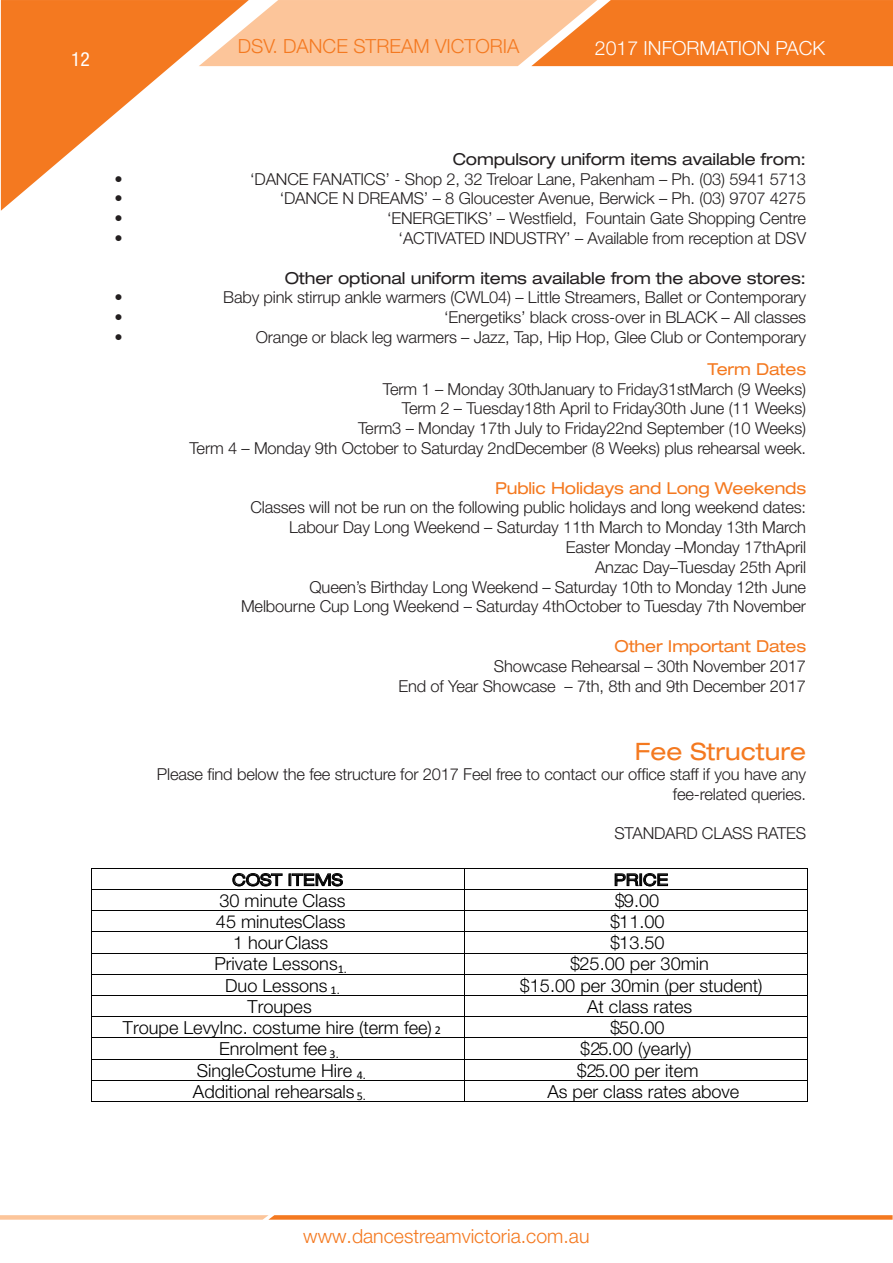
<style>
.page{position:relative;width:893px;height:1263px;background:#fff}
.page>*{position:absolute;margin:0;border:0;box-sizing:border-box;transform-origin:0 0}
.t1{font:expanded 24px "Helvetica Neue LT Pro";color:#f47920}
.t2{font:300 19.5px "Helvetica Neue LT Pro";color:#f47920}
.t3{font:300 19.5px "Helvetica Neue LT Pro";color:#fff}
.t4{font:condensed 19.5px "Helvetica Neue LT Pro";color:#fff}
.t5{font:300 18px "Helvetica Neue LT Pro";color:#010101}
.t6{font:300 16.5px/19.8px "Helvetica Neue LT Pro";letter-spacing:-.01em;color:#231f20;text-align:right}
.t7{font:expanded 16.5px "Helvetica Neue LT Pro";letter-spacing:-.01em;color:#231f20}
.t8{font:expanded 16.5px "Helvetica Neue LT Pro";letter-spacing:-.01em;color:#f47920}
.t9{font:expanded 16.5px "Helvetica Neue LT Pro";color:#010101}
.s1{font-family:"Calibri";font-weight:400;font-size:12px}
</style>
<div class="page">
<svg style="left:232px;top:873px;width:51px;height:13px"></svg>
<svg style="left:289px;top:873px;width:54px;height:13px"></svg>
<svg style="left:615px;top:873px;width:53px;height:13px"></svg>
<hr style="left:92px;top:868px;width:372px;height:1px;background:#010101">
<hr style="left:464px;top:868px;width:343px;height:1px;background:#010101">
<hr style="left:92px;top:889px;width:372px;height:1px;background:#010101">
<hr style="left:464px;top:889px;width:343px;height:1px;background:#010101">
<hr style="left:92px;top:910px;width:372px;height:1px;background:#010101">
<hr style="left:464px;top:910px;width:343px;height:1px;background:#010101">
<hr style="left:92px;top:931px;width:372px;height:1px;background:#010101">
<hr style="left:464px;top:931px;width:343px;height:1px;background:#010101">
<hr style="left:92px;top:953px;width:372px;height:1px;background:#010101">
<hr style="left:464px;top:953px;width:343px;height:1px;background:#010101">
<hr style="left:92px;top:974px;width:372px;height:1px;background:#010101">
<hr style="left:464px;top:974px;width:343px;height:1px;background:#010101">
<hr style="left:92px;top:995px;width:372px;height:1px;background:#010101">
<hr style="left:464px;top:995px;width:343px;height:1px;background:#010101">
<hr style="left:92px;top:1016px;width:372px;height:1px;background:#010101">
<hr style="left:464px;top:1016px;width:343px;height:1px;background:#010101">
<hr style="left:92px;top:1037px;width:372px;height:1px;background:#010101">
<hr style="left:464px;top:1037px;width:343px;height:1px;background:#010101">
<hr style="left:92px;top:1059px;width:372px;height:1px;background:#010101">
<hr style="left:464px;top:1059px;width:343px;height:1px;background:#010101">
<hr style="left:92px;top:1080px;width:372px;height:1px;background:#010101">
<hr style="left:464px;top:1080px;width:343px;height:1px;background:#010101">
<svg style="left:91px;top:868px;width:1px;height:234px"></svg>
<hr style="left:92px;top:1101px;width:372px;height:1px;background:#010101">
<svg style="left:464px;top:869px;width:1px;height:233px"></svg>
<hr style="left:465px;top:1101px;width:342px;height:1px;background:#010101">
<svg style="left:807px;top:868px;width:1px;height:234px"></svg>
<svg style="left:249px;top:0;width:644px;height:66px;background:#f8a060"></svg>
<svg style="left:1px;top:0;width:248px;height:211px"></svg>
<svg style="left:0;top:1215px;width:893px;height:5px;background:#f79b58"></svg>
<p class="t4" style="left:71px;top:48px;width:20px">12</p>
<p class="t2" style="left:238px;top:34px;width:283px">DSV. DANCE STREAM VICTORIA</p>
<p class="t3" style="left:595px;top:36px;width:232px">2017 INFORMATION PACK</p>
<p class="t7" style="left:453px;top:149px;width:355px">Compulsory uniform items available from:</p>
<p class="t6" style="left:114px;top:168px;width:10px">•</p>
<p class="t6" style="left:250px;top:168px;width:557px">‘DANCE FANATICS’ - Shop 2, 32 Treloar Lane, Pakenham – Ph. (03) 5941 5713</p>
<p class="t6" style="left:114px;top:188px;width:10px">•</p>
<p class="t6" style="left:280px;top:188px;width:528px">‘DANCE N DREAMS’ – 8 Gloucester Avenue, Berwick – Ph. (03) 9707 4275</p>
<p class="t6" style="left:114px;top:208px;width:10px">•</p>
<p class="t6" style="left:387px;top:208px;width:421px">‘ENERGETIKS’ – Westfield, Fountain Gate Shopping Centre</p>
<p class="t6" style="left:114px;top:228px;width:10px">•</p>
<p class="t6" style="left:399px;top:228px;width:409px">‘ACTIVATED INDUSTRY’ – Available from reception at DSV</p>
<p class="t7" style="left:285px;top:268px;width:523px">Other optional uniform items available from the above stores:</p>
<p class="t6" style="left:114px;top:287px;width:10px">•</p>
<p class="t6" style="left:223px;top:287px;width:584px">Baby pink stirrup ankle warmers (CWL04) – Little Streamers, Ballet or Contemporary</p>
<p class="t6" style="left:114px;top:307px;width:10px">•</p>
<p class="t6" style="left:444px;top:307px;width:364px">‘Energetiks’ black cross-over in BLACK – All classes</p>
<p class="t6" style="left:114px;top:327px;width:10px">•</p>
<p class="t6" style="left:256px;top:327px;width:552px">Orange or black leg warmers – Jazz, Tap, Hip Hop, Glee Club or Contemporary</p>
<p class="t8" style="left:707px;top:359px;width:100px">Term Dates</p>
<p class="t6" style="left:189px;top:378px;width:618px">Term 1 – Monday 30thJanuary to Friday31stMarch (9 Weeks)<br>Term 2 – Tuesday18th April to Friday30th June (11 Weeks)<br>Term3 – Monday 17th July to Friday22nd September (10 Weeks)<br>Term 4 – Monday 9th October to Saturday 2ndDecember (8 Weeks) plus rehearsal week.</p>
<p class="t8" style="left:495px;top:478px;width:313px">Public Holidays and Long Weekends</p>
<p class="t6" style="left:241px;top:497px;width:567px">Classes will not be run on the following public holidays and long weekend dates:<br>Labour Day Long Weekend – Saturday 11th March to Monday 13th March Easter Monday –Monday 17thApril<br>Anzac Day–Tuesday 25th April<br>Queen’s Birthday Long Weekend – Saturday 10th to Monday 12th June Melbourne Cup Long Weekend – Saturday 4thOctober to Tuesday 7th November</p>
<p class="t8" style="left:614px;top:636px;width:193px">Other Important Dates</p>
<p class="t6" style="left:398px;top:656px;width:409px">Showcase Rehearsal – 30th November 2017<br>End of Year Showcase – 7th, 8th and 9th December 2017</p>
<h1 class="t1" style="left:635px;top:738px;width:173px">Fee Structure</h1>
<p class="t6" style="left:157px;top:764px;width:651px">Please find below the fee structure for 2017 Feel free to contact our office staff if you have any fee-related queries.</p>
<p class="t6" style="left:614px;top:823px;width:193px">STANDARD CLASS RATES</p>
<p class="t9" style="left:232px;top:870px;width:112px">COST ITEMS</p>
<p class="t9" style="left:614px;top:870px;width:56px">PRICE</p>
<p class="t5" style="left:219px;top:889px;width:128px">30 minute Class</p>
<p class="t5" style="left:615px;top:889px;width:46px">$9.00</p>
<p class="t5" style="left:216px;top:910px;width:131px">45 minutesClass</p>
<p class="t5" style="left:610px;top:910px;width:56px">$11.00</p>
<p class="t5" style="left:233px;top:932px;width:97px">1 hourClass</p>
<p class="t5" style="left:610px;top:932px;width:56px">$13.50</p>
<p class="t5" style="left:214px;top:953px;width:134px">Private Lessons<sub>1.</sub></p>
<p class="t5" style="left:570px;top:953px;width:140px">$25.00 per 30min</p>
<p class="t5" style="left:225px;top:974px;width:116px">Duo Lessons <sub>1.</sub></p>
<p class="t5" style="left:520px;top:974px;width:244px">$15.00 per 30min (per student)</p>
<p class="t5" style="left:248px;top:995px;width:66px">Troupes</p>
<p class="t5" style="left:587px;top:995px;width:107px">At class rates</p>
<p class="t5" style="left:123px;top:1017px;width:319px">Troupe LevyInc. costume hire (term fee) <span class="s1">2</span></p>
<p class="t5" style="left:610px;top:1017px;width:56px">$50.00</p>
<p class="t5" style="left:219px;top:1038px;width:121px">Enrolment fee <sub>3.</sub></p>
<p class="t5" style="left:580px;top:1038px;width:113px">$25.00 (yearly)</p>
<p class="t5" style="left:197px;top:1059px;width:171px">SingleCostume Hire <sub>4.</sub></p>
<p class="t5" style="left:577px;top:1059px;width:123px">$25.00 per item</p>
<p class="t5" style="left:193px;top:1080px;width:175px">Additional rehearsals <sub>5.</sub></p>
<p class="t5" style="left:547px;top:1080px;width:193px">As per class rates above</p>
<p class="t2" style="left:303px;top:1224px;width:288px">www.dancestreamvictoria.com.au</p>
</div>
